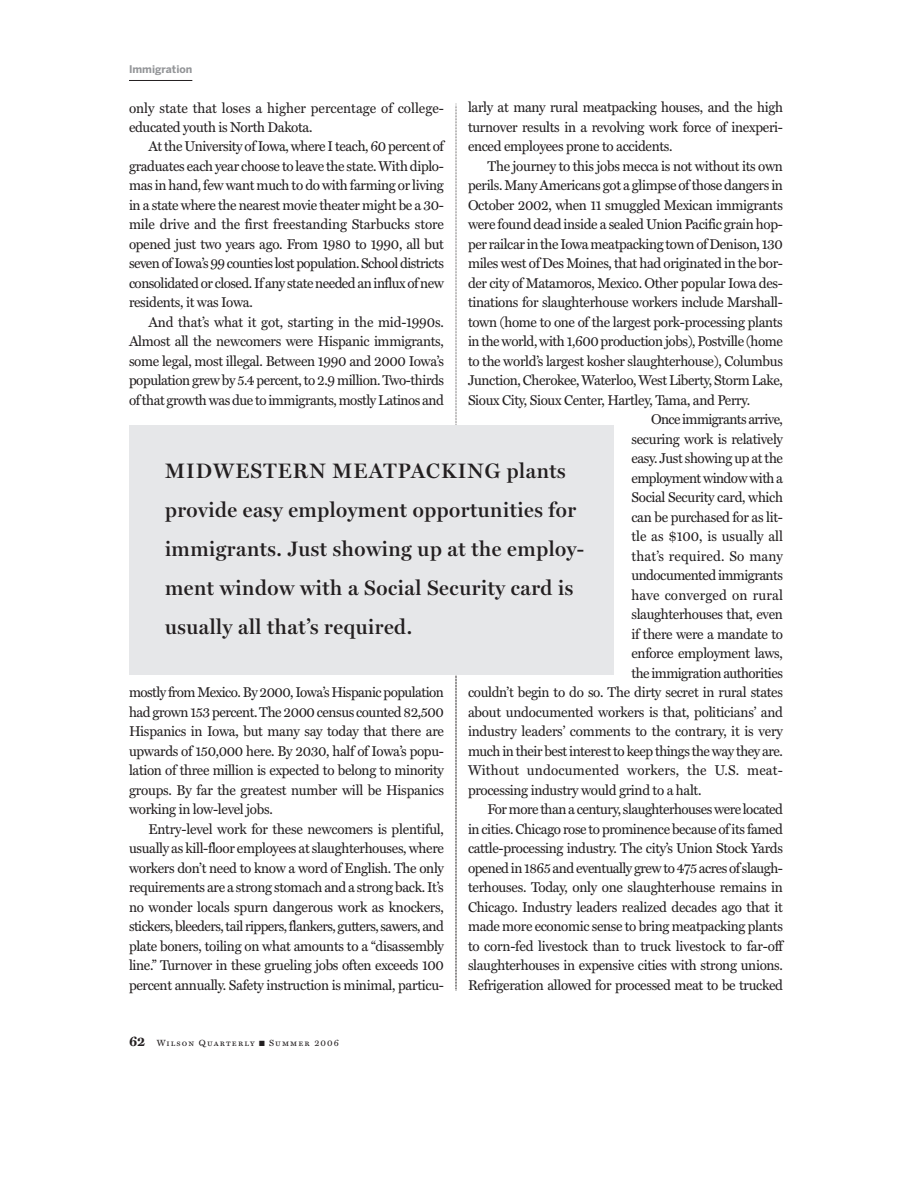
<style>
.page{position:relative;width:918px;height:1188px;background:#fff}
.page>*{position:absolute;margin:0;border:0;box-sizing:border-box;transform-origin:0 0}
.t1{font:600 21px/39px "Miller Display";letter-spacing:.025em;color:#231f20}
.t2{font:14.25px/19.5px "Miller Text";letter-spacing:-.025em;color:#231f20;text-align:justify;scale:.96 1}
.t3{font:14.25px/19.5px "Miller Text";color:#231f20;scale:.96 1}
.t4{font:14.25px "Miller Text";letter-spacing:.01em;color:#231f20;scale:.96 1}
.t5{font:14.25px "Miller Text";letter-spacing:-.045em;color:#231f20;scale:.96 1}
.t6{font:700 10.5px "Benton Sans";color:#939598}
.t7{font:9px "Miller Text Roman SC";letter-spacing:.125em;color:#231f20}
.s1{font-family:"Miller Text";font-weight:700;font-size:13.5px}
</style>
<div class="page">
<hr style="left:129px;top:80px;width:63px;height:1px;background:#231f20">
<svg style="left:456px;top:104px;width:1px;height:887px"></svg>
<div style="left:129px;top:425px;width:485px;height:250px;background:#e6e7e9"></div>
<p class="t6" style="left:129px;top:65px;width:65px">Immigration</p>
<p class="t3" style="left:129px;top:99px;width:330px">only state that loses a higher percentage of college&shy;educated youth is North Dakota.</p>
<p class="t2" style="left:129px;top:138px;width:330px;text-indent:19px">At the University of Iowa, where I teach, 60 percent of graduates each year choose to leave the state. With diplo&shy;mas in hand, few want much to do with farming or living in a state where the nearest movie theater might be a 30- mile drive and the first freestanding Starbucks store opened just two years ago. From 1980 to 1990, all but seven of Iowa’s 99 counties lost population. School districts consolidated or closed. If any state needed an influx of new residents, it was Iowa.</p>
<p class="t2" style="left:129px;top:313px;width:330px;text-indent:19px">And that’s what it got, starting in the mid-1990s.<br>Almost all the newcomers were Hispanic immigrants, some legal, most illegal. Between 1990 and 2000 Iowa’s population grew by 5.4 percent, to 2.9 million. Two-thirds of that growth was due to immigrants, mostly Latinos and</p>
<p class="t2" style="left:468px;top:99px;width:330px">larly at many rural meatpacking houses, and the high turnover results in a revolving work force of inexperi&shy;enced employees prone to accidents.</p>
<p class="t2" style="left:487px;top:157px;width:309px">The journey to this jobs mecca is not without its own</p>
<p class="t2" style="left:468px;top:177px;width:330px">perils. Many Americans got a glimpse of those dangers in</p>
<p class="t2" style="left:468px;top:196px;width:330px">October 2002, when 11 smuggled Mexican immigrants</p>
<p class="t2" style="left:468px;top:216px;width:330px">were found dead inside a sealed Union Pacific grain hop-</p>
<p class="t2" style="left:468px;top:235px;width:330px">per railcar in the Iowa meatpacking town of Denison, 130</p>
<p class="t2" style="left:468px;top:255px;width:330px">miles west of Des Moines, that had originated in the bor-</p>
<p class="t2" style="left:468px;top:274px;width:330px">der city of Matamoros, Mexico. Other popular Iowa des-</p>
<p class="t2" style="left:468px;top:294px;width:330px">tinations for slaughterhouse workers include Marshall-</p>
<p class="t2" style="left:468px;top:313px;width:330px">town (home to one of the largest pork-processing plants</p>
<p class="t2" style="left:468px;top:333px;width:330px">in the world, with 1,600 production jobs), Postville (home</p>
<p class="t2" style="left:468px;top:352px;width:330px">to the world’s largest kosher slaughterhouse), Columbus</p>
<p class="t2" style="left:468px;top:372px;width:330px">Junction, Cherokee, Waterloo, West Liberty, Storm Lake,</p>
<p class="t2" style="left:468px;top:391px;width:295px">Sioux City, Sioux Center, Hartley, Tama, and Perry.</p>
<p class="t5" style="left:651px;top:414px;width:139px">Once immigrants arrive,</p>
<p class="t2" style="left:632px;top:430px;width:159px">securing work is relatively</p>
<p class="t2" style="left:632px;top:450px;width:159px">easy. Just showing up at the</p>
<p class="t2" style="left:632px;top:469px;width:159px">employment window with a</p>
<p class="t2" style="left:632px;top:489px;width:159px">Social Security card, which</p>
<p class="t2" style="left:632px;top:508px;width:159px">can be purchased for as lit-</p>
<p class="t3" style="left:632px;top:528px;width:159px">tle as $100, is usually all</p>
<p class="t4" style="left:632px;top:550px;width:159px">that’s required. So many</p>
<p class="t2" style="left:632px;top:567px;width:159px">undocumented immigrants</p>
<p class="t4" style="left:632px;top:589px;width:159px">have converged on rural</p>
<p class="t2" style="left:632px;top:606px;width:159px">slaughterhouses that, even</p>
<p class="t2" style="left:632px;top:625px;width:159px">if there were a mandate to</p>
<p class="t2" style="left:632px;top:645px;width:159px">enforce employment laws,</p>
<p class="t2" style="left:632px;top:664px;width:159px">the immigration authorities</p>
<p class="t2" style="left:468px;top:684px;width:330px">couldn’t begin to do so. The dirty secret in rural states</p>
<p class="t2" style="left:468px;top:703px;width:330px">about undocumented workers is that, politicians’ and</p>
<p class="t2" style="left:468px;top:723px;width:330px">industry leaders’ comments to the contrary, it is very</p>
<p class="t2" style="left:468px;top:742px;width:330px">much in their best interest to keep things the way they are.</p>
<p class="t4" style="left:468px;top:765px;width:330px">Without undocumented workers, the U.S. meat-</p>
<p class="t2" style="left:468px;top:781px;width:245px">processing industry would grind to a halt.</p>
<p class="t2" style="left:487px;top:801px;width:309px">For more than a century, slaughterhouses were located</p>
<p class="t2" style="left:468px;top:820px;width:330px">in cities. Chicago rose to prominence because of its famed</p>
<p class="t2" style="left:468px;top:840px;width:330px">cattle-processing industry. The city’s Union Stock Yards</p>
<p class="t2" style="left:468px;top:859px;width:330px">opened in 1865 and eventually grew to 475 acres of slaugh-</p>
<p class="t2" style="left:468px;top:879px;width:330px">terhouses. Today, only one slaughterhouse remains in</p>
<p class="t2" style="left:468px;top:898px;width:330px">Chicago. Industry leaders realized decades ago that it</p>
<p class="t2" style="left:468px;top:918px;width:330px">made more economic sense to bring meatpacking plants</p>
<p class="t2" style="left:468px;top:937px;width:330px">to corn-fed livestock than to truck livestock to far-off</p>
<p class="t2" style="left:468px;top:957px;width:330px">slaughterhouses in expensive cities with strong unions.</p>
<p class="t2" style="left:468px;top:976px;width:330px">Refrigeration allowed for processed meat to be trucked</p>
<h1 class="t1" style="left:165px;top:453px;width:421px">MIDWESTERN MEATPACKING plants provide easy employment opportunities for immigrants. Just showing up at the employ&shy;ment window with a Social Security card is usually all that’s required.</h1>
<p class="t2" style="left:129px;top:684px;width:330px">mostly from Mexico. By 2000, Iowa’s Hispanic population had grown 153 percent. The 2000 census counted 82,500<br>Hispanics in Iowa, but many say today that there are upwards of 150,000 here. By 2030, half of Iowa’s popu&shy;lation of three million is expected to belong to minority groups. By far the greatest number will be Hispanics working in low-level jobs.</p>
<p class="t2" style="left:129px;top:820px;width:330px;text-indent:19px">Entry-level work for these newcomers is plentiful, usually as kill-floor employees at slaughterhouses, where workers don’t need to know a word of English. The only requirements are a strong stomach and a strong back. It’s no wonder locals spurn dangerous work as knockers, stickers, bleeders, tail rippers, flankers, gutters, sawers, and plate boners, toiling on what amounts to a “disassembly line.” Turnover in these grueling jobs often exceeds 100 percent annually. Safety instruction is minimal, particu-</p>
<p class="t7" style="left:129px;top:1037px;width:211px"><span class="s1">62</span> Wilson Quarterly ■ Summer 2006</p>
</div>
